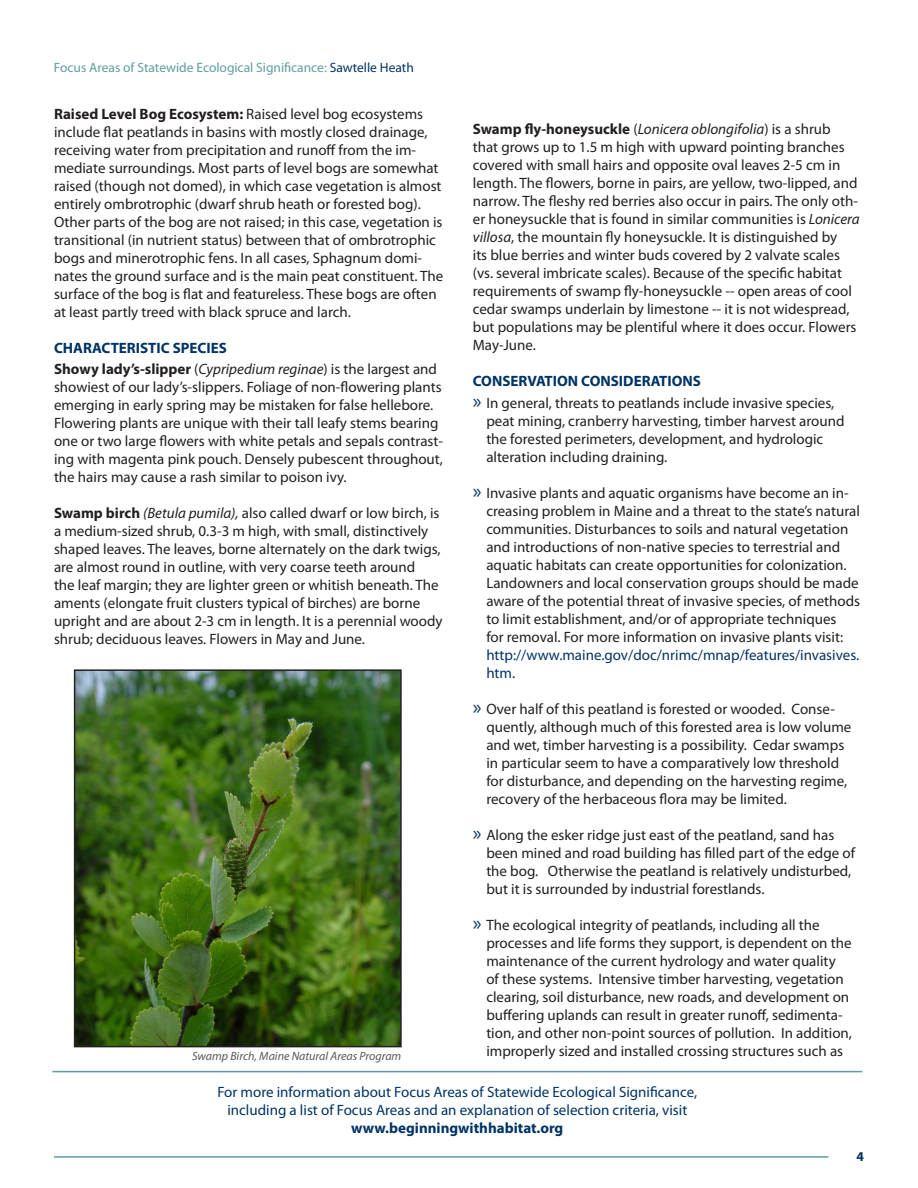
<style>
.page{position:relative;width:918px;height:1188px;background:#fff}
.page>*{position:absolute;margin:0;border:0;box-sizing:border-box;transform-origin:0 0}
.Paragraph{font:15px/18px "Myriad Pro";color:#231f20}
.Bulllets{font:15px/18px "Myriad Pro";color:#231f20}
.For_More_Info_Blurb{font:15px "Myriad Pro";color:#036}
.Heading_1{font:700 15px "Myriad Pro";color:#036}
.For_More_Info_Blurb-2{font:700 15px "Myriad Pro";color:#036}
.t1{font:13.5px "Myriad Pro";color:#5f9ea0}
.t2{font:700 13.5px "Myriad Pro";color:#036}
.Caption_-_Right_Just{font:italic 12px "Myriad Pro";color:#57585a}
.s1{color:#036}
.s2{font-weight:700}
.s3{font-style:italic}
.s4{font-size:21px;color:#036}
</style>
<div class="page">
<hr style="left:54px;top:1156px;width:775px;height:2px;background:#5f9ea0">
<hr style="left:52px;top:1071px;width:810px;height:1px;background:#5f9ea0">
<img style="left:77px;top:672px;width:322px;height:372px">
<div style="left:74px;top:669px;width:328px;height:378px;border:2px solid #231f20"></div>
<p class="t1" style="left:54px;top:59px;width:361px">Focus Areas of Statewide Ecological Significance: <span class="s1">Sawtelle Heath</span></p>
<p class="Paragraph" style="left:54px;top:105px;width:391px"><span class="s2">Raised Level Bog Ecosystem:</span> Raised level bog ecosystems include flat peatlands in basins with mostly closed drainage, receiving water from precipitation and runoff from the im&shy;mediate surroundings. Most parts of level bogs are somewhat raised (though not domed), in which case vegetation is almost entirely ombrotrophic (dwarf shrub heath or forested bog).<br>Other parts of the bog are not raised; in this case, vegetation is transitional (in nutrient status) between that of ombrotrophic bogs and minerotrophic fens. In all cases, Sphagnum domi&shy;nates the ground surface and is the main peat constituent. The surface of the bog is flat and featureless. These bogs are often at least partly treed with black spruce and larch.</p>
<p class="Heading_1" style="left:54px;top:338px;width:174px">CHARACTERISTIC SPECIES</p>
<p class="Paragraph" style="left:54px;top:360px;width:391px"><span class="s2">Showy lady’s-slipper</span> (<span class="s3">Cypripedium reginae</span>) is the largest and showiest of our lady’s-slippers. Foliage of non-flowering plants emerging in early spring may be mistaken for false hellebore.<br>Flowering plants are unique with their tall leafy stems bearing one or two large flowers with white petals and sepals contrast&shy;ing with magenta pink pouch. Densely pubescent throughout, the hairs may cause a rash similar to poison ivy.</p>
<p class="Paragraph" style="left:54px;top:504px;width:390px"><span class="s2">Swamp birch</span> <span class="s3">(Betula pumila),</span> also called dwarf or low birch, is a medium-sized shrub, 0.3-3 m high, with small, distinctively shaped leaves. The leaves, borne alternately on the dark twigs, are almost round in outline, with very coarse teeth around<br>the leaf margin; they are lighter green or whitish beneath. The aments (elongate fruit clusters typical of birches) are borne upright and are about 2-3 cm in length. It is a perennial woody shrub; deciduous leaves. Flowers in May and June.</p>
<p class="Paragraph" style="left:473px;top:120px;width:388px"><span class="s2">Swamp fly-honeysuckle</span> (<span class="s3">Lonicera oblongifolia</span>) is a shrub that grows up to 1.5 m high with upward pointing branches covered with small hairs and opposite oval leaves 2-5 cm in length. The flowers, borne in pairs, are yellow, two-lipped, and narrow. The fleshy red berries also occur in pairs. The only oth&shy;er honeysuckle that is found in similar communities is <span class="s3">Lonicera villosa</span>, the mountain fly honeysuckle. It is distinguished by<br>its blue berries and winter buds covered by 2 valvate scales (vs. several imbricate scales). Because of the specific habitat requirements of swamp fly-honeysuckle -- open areas of cool cedar swamps underlain by limestone -- it is not widespread, but populations may be plentiful where it does occur. Flowers May-June.</p>
<p class="Heading_1" style="left:473px;top:372px;width:230px">CONSERVATION CONSIDERATIONS</p>
<p class="Bulllets" style="left:486px;top:393px;width:360px;text-indent:-14px"><span class="s4">»</span> In general, threats to peatlands include invasive species, peat mining, cranberry harvesting, timber harvest around the forested perimeters, development, and hydrologic alteration including draining.</p>
<p class="Bulllets" style="left:486px;top:483px;width:375px;text-indent:-14px"><span class="s4">»</span> Invasive plants and aquatic organisms have become an in&shy;creasing problem in Maine and a threat to the state’s natural communities. Disturbances to soils and natural vegetation and introductions of non-native species to terrestrial and aquatic habitats can create opportunities for colonization.<br>Landowners and local conservation groups should be made aware of the potential threat of invasive species, of methods to limit establishment, and/or of appropriate techniques<br>for removal. For more information on invasive plants visit: <span class="s1">http://www.maine.gov/doc/nrimc/mnap/features/invasives. htm</span>.</p>
<p class="Bulllets" style="left:486px;top:699px;width:367px;text-indent:-14px"><span class="s4">»</span> Over half of this peatland is forested or wooded. Conse&shy;quently, although much of this forested area is low volume and wet, timber harvesting is a possibility. Cedar swamps in particular seem to have a comparatively low threshold for disturbance, and depending on the harvesting regime, recovery of the herbaceous flora may be limited.</p>
<p class="Bulllets" style="left:486px;top:825px;width:370px;text-indent:-14px"><span class="s4">»</span> Along the esker ridge just east of the peatland, sand has been mined and road building has filled part of the edge of the bog. Otherwise the peatland is relatively undisturbed, but it is surrounded by industrial forestlands.</p>
<p class="Bulllets" style="left:486px;top:915px;width:367px;text-indent:-14px"><span class="s4">»</span> The ecological integrity of peatlands, including all the processes and life forms they support, is dependent on the maintenance of the current hydrology and water quality of these systems. Intensive timber harvesting, vegetation clearing, soil disturbance, new roads, and development on buffering uplands can result in greater runoff, sedimenta&shy;tion, and other non-point sources of pollution. In addition, improperly sized and installed crossing structures such as</p>
<p class="For_More_Info_Blurb" style="left:217px;top:1083px;width:481px">For more information about Focus Areas of Statewide Ecological Significance,</p>
<p class="For_More_Info_Blurb" style="left:227px;top:1101px;width:462px">including a list of Focus Areas and an explanation of selection criteria, visit</p>
<p class="For_More_Info_Blurb-2" style="left:351px;top:1118px;width:214px">www.beginningwithhabitat.org</p>
<p class="Caption_-_Right_Just" style="left:192px;top:1048px;width:211px">Swamp Birch, Maine Natural Areas Program</p>
<p class="t2" style="left:857px;top:1148px;width:9px">4</p>
</div>
